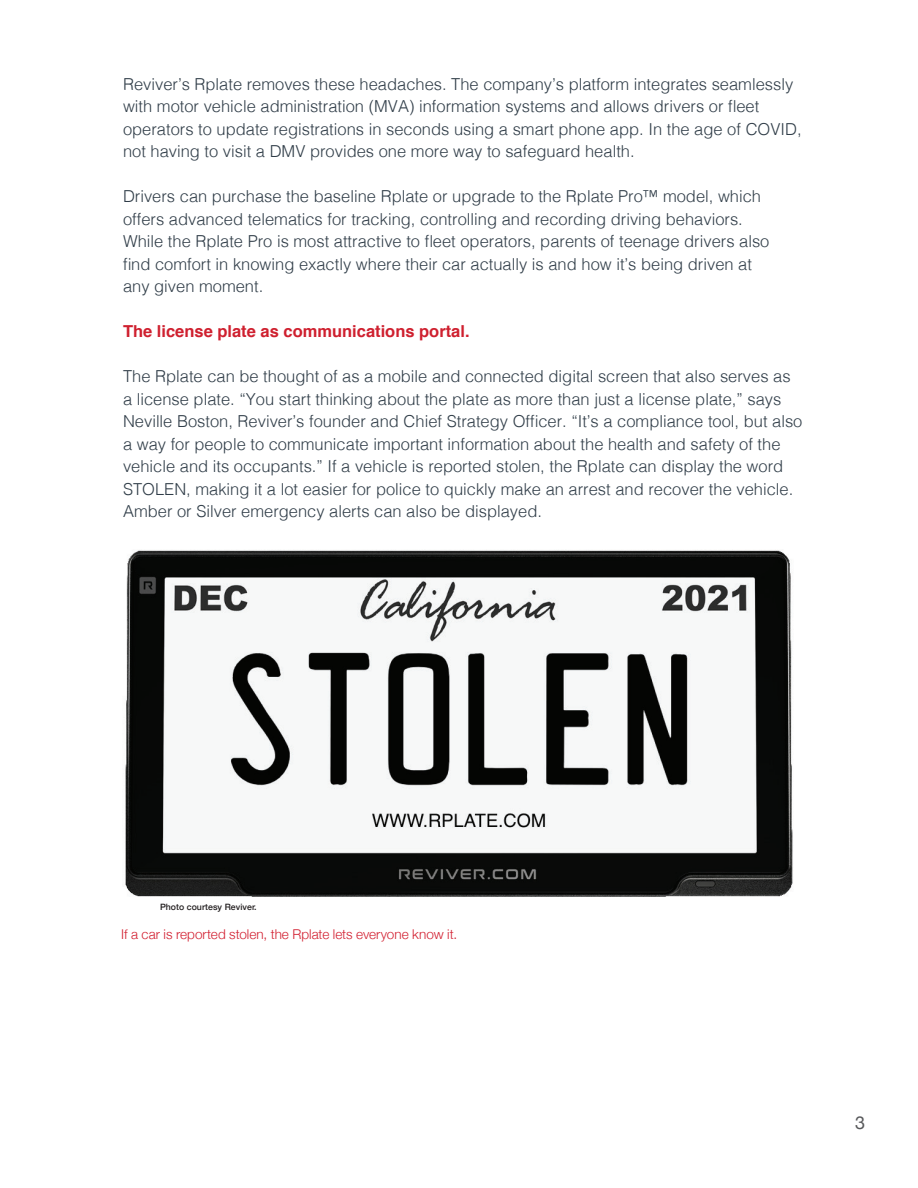
<style>
.page{position:relative;width:918px;height:1188px;background:#fff}
.page>*{position:absolute;margin:0;border:0;box-sizing:border-box;transform-origin:0 0}
.t1{font:18px "Helvetica Neue";color:#57585a}
.t2{font:300 16.5px/22.5px "Helvetica";color:#303d48}
.t3{font:700 16.5px "Helvetica";color:#cf202f}
.t4{font:300 13.5px "Helvetica Neue";color:#d22031}
.t5{font:500 8.7px "Helvetica Neue";letter-spacing:.005em;color:#231f20}
</style>
<div class="page">
<img style="left:125px;top:550px;width:668px;height:347px">
<p class="t2" style="left:123px;top:71px;width:680px">Reviver’s Rplate removes these headaches. The company’s platform integrates seamlessly with motor vehicle administration (MVA) information systems and allows drivers or fleet operators to update registrations in seconds using a smart phone app. In the age of COVID, not having to visit a DMV provides one more way to safeguard health.</p>
<p class="t2" style="left:123px;top:184px;width:648px">Drivers can purchase the baseline Rplate or upgrade to the Rplate Pro™ model, which offers advanced telematics for tracking, controlling and recording driving behaviors.<br>While the Rplate Pro is most attractive to fleet operators, parents of teenage drivers also find comfort in knowing exactly where their car actually is and how it’s being driven at any given moment.</p>
<p class="t3" style="left:123px;top:318px;width:348px">The license plate as communications portal.</p>
<p class="t2" style="left:123px;top:364px;width:681px">The Rplate can be thought of as a mobile and connected digital screen that also serves as a license plate. “You start thinking about the plate as more than just a license plate,” says Neville Boston, Reviver’s founder and Chief Strategy Officer. “It’s a compliance tool, but also a way for people to communicate important information about the health and safety of the vehicle and its occupants.” If a vehicle is reported stolen, the Rplate can display the word STOLEN, making it a lot easier for police to quickly make an arrest and recover the vehicle.<br>Amber or Silver emergency alerts can also be displayed.</p>
<p class="t5" style="left:160px;top:899px;width:98px">Photo courtesy Reviver.</p>
<p class="t4" style="left:121px;top:924px;width:337px">If a car is reported stolen, the Rplate lets everyone know it.</p>
<p class="t1" style="left:855px;top:1109px;width:12px">3</p>
</div>
